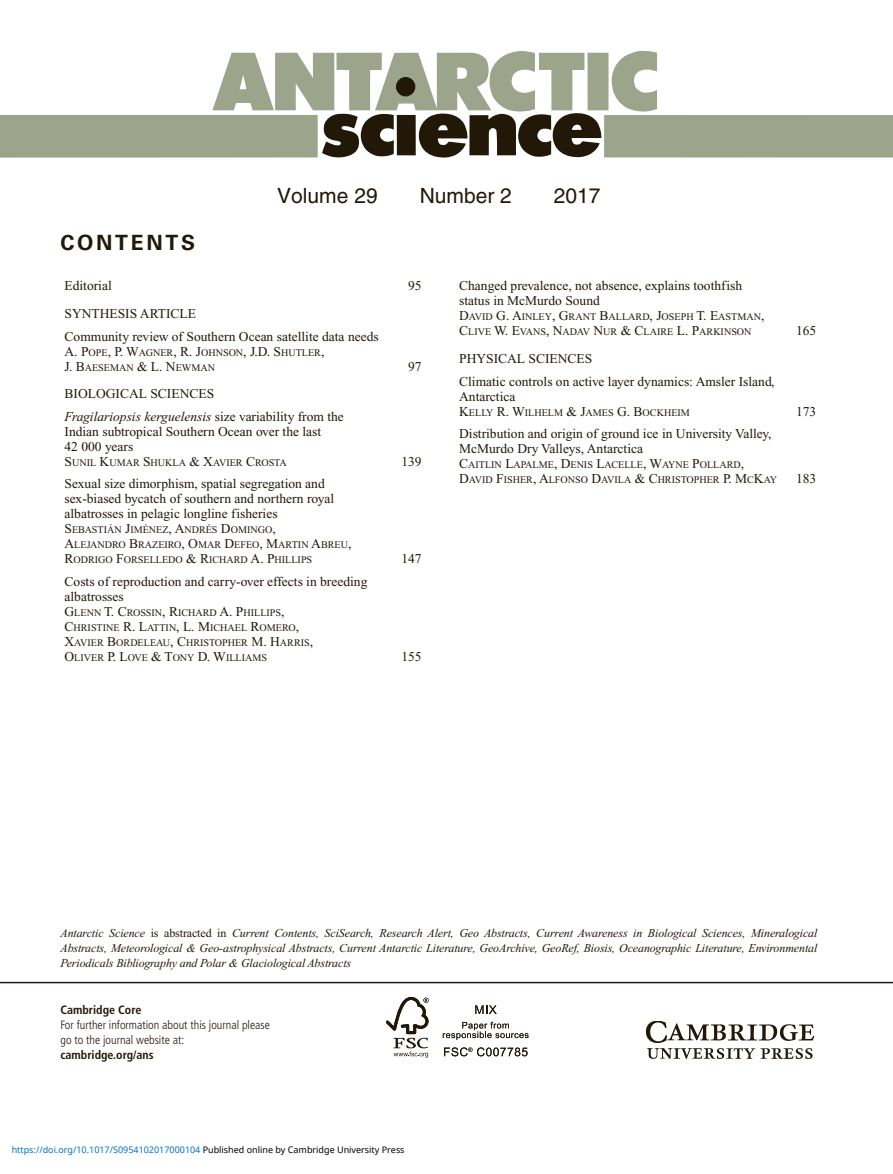
<style>
.page{position:relative;width:893px;height:1174px;background:#fff}
.page>*{position:absolute;margin:0;border:0;box-sizing:border-box;transform-origin:0 0}
.t1{font:21px "Helvetica";color:#211808}
.t2{font:700 21px "Univers";letter-spacing:.13em;color:#211808}
.t3{font:13.5px/15px "Times New Roman";color:#211808}
.t4{font:italic 12px/15px "Times New Roman";letter-spacing:-.01em;color:#211808;text-align:justify}
.t5{font:300 condensed 12px/15px "Frutiger LT Std";color:#211808}
.t6{font:700 condensed 12px "Frutiger LT Std";color:#211808}
.t7{font:10.2px/15px "Times New Roman";color:#211808}
.t8{font:9px "Noto Sans";color:#0172cf}
.s1{font-size:13.5px}
.s2{font-style:italic}
.s3{font-style:normal}
.s4{color:#000}
</style>
<div class="page">
<svg style="left:611px;top:51px;width:46px;height:61px"></svg>
<div style="left:587px;top:53px;width:21px;height:57px;background:#9ca48b"></div>
<div style="left:0;top:115px;width:318px;height:43px;background:#9ca48b"></div>
<svg style="left:212px;top:51px;width:389px;height:107px"></svg>
<div style="left:604px;top:115px;width:289px;height:43px;background:#9ca48b"></div>
<hr style="left:0;top:981px;width:893px;height:2px;background:#211808">
<img style="left:646px;top:1021px;width:168px;height:38px">
<svg style="left:386px;top:997px;width:43px;height:60px"></svg>
<svg style="left:475px;top:1005px;width:22px;height:9px"></svg>
<svg style="left:443px;top:1021px;width:86px;height:18px"></svg>
<svg style="left:444px;top:1047px;width:84px;height:9px"></svg>
<h1 class="t2" style="left:60px;top:235px;width:136px">CONTENTS</h1>
<h1 class="t1" style="left:277px;top:188px;width:102px">Volume 29</h1>
<h1 class="t1" style="left:420px;top:188px;width:94px">Number 2</h1>
<h1 class="t1" style="left:554px;top:188px;width:48px">2017</h1>
<p class="t3" style="left:65px;top:280px;width:49px">Editorial</p>
<p class="t3" style="left:408px;top:280px;width:15px">95</p>
<p class="t3" style="left:65px;top:304px;width:316px;line-height:22.5px">SYNTHESIS ARTICLE<br>Community review of Southern Ocean satellite data needs</p>
<p class="t7" style="left:65px;top:346px;width:261px"><span class="s1">A. P</span>OPE<span class="s1">, P. W</span>AGNER<span class="s1">, R. J</span>OHNSON<span class="s1">, J.D. S</span>HUTLER<span class="s1">,<br>J. B</span>AESEMAN <span class="s1">&amp; L. N</span>EWMAN</p>
<p class="t3" style="left:408px;top:360px;width:15px">97</p>
<p class="t3" style="left:65px;top:384px;width:281px;line-height:22.5px">BIOLOGICAL SCIENCES<br><span class="s2">Fragilariopsis kerguelensis</span> size variability from the</p>
<p class="t3" style="left:65px;top:425px;width:258px">Indian subtropical Southern Ocean over the last<br>42 000 years</p>
<p class="t7" style="left:65px;top:456px;width:224px"><span class="s1">S</span>UNIL <span class="s1">K</span>UMAR <span class="s1">S</span>HUKLA <span class="s1">&amp; X</span>AVIER <span class="s1">C</span>ROSTA</p>
<p class="t3" style="left:401px;top:455px;width:22px">139</p>
<p class="t3" style="left:65px;top:478px;width:271px">Sexual size dimorphism, spatial segregation and sex-biased bycatch of southern and northern royal albatrosses in pelagic longline fisheries</p>
<p class="t7" style="left:65px;top:523px;width:288px"><span class="s1">S</span>EBASTIÁN <span class="s1">J</span>IMÉNEZ<span class="s1">, A</span>NDRÉS <span class="s1">D</span>OMINGO<span class="s1">,<br>A</span>LEJANDRO <span class="s1">B</span>RAZEIRO<span class="s1">, O</span>MAR <span class="s1">D</span>EFEO<span class="s1">, M</span>ARTIN <span class="s1">A</span>BREU<span class="s1">,<br>R</span>ODRIGO <span class="s1">F</span>ORSELLEDO <span class="s1">&amp; R</span>ICHARD <span class="s1">A. P</span>HILLIPS</p>
<p class="t3" style="left:401px;top:553px;width:22px">147</p>
<p class="t3" style="left:65px;top:575px;width:304px">Costs of reproduction and carry-over effects in breeding albatrosses</p>
<p class="t7" style="left:65px;top:606px;width:250px"><span class="s1">G</span>LENN <span class="s1">T. C</span>ROSSIN<span class="s1">, R</span>ICHARD <span class="s1">A. P</span>HILLIPS<span class="s1">, C</span>HRISTINE <span class="s1">R. L</span>ATTIN<span class="s1">, L. M</span>ICHAEL <span class="s1">R</span>OMERO<span class="s1">, X</span>AVIER <span class="s1">B</span>ORDELEAU<span class="s1">, C</span>HRISTOPHER <span class="s1">M. H</span>ARRIS<span class="s1">, O</span>LIVER <span class="s1">P. L</span>OVE <span class="s1">&amp; T</span>ONY <span class="s1">D. W</span>ILLIAMS</p>
<p class="t3" style="left:401px;top:650px;width:22px">155</p>
<p class="t3" style="left:459px;top:280px;width:285px">Changed prevalence, not absence, explains toothfish status in McMurdo Sound</p>
<p class="t7" style="left:459px;top:310px;width:307px"><span class="s1">D</span>AVID <span class="s1">G. A</span>INLEY<span class="s1">, G</span>RANT <span class="s1">B</span>ALLARD<span class="s1">, J</span>OSEPH <span class="s1">T. E</span>ASTMAN<span class="s1">,<br>C</span>LIVE <span class="s1">W. E</span>VANS<span class="s1">, N</span>ADAV <span class="s1">N</span>UR <span class="s1">&amp; C</span>LAIRE <span class="s1">L. P</span>ARKINSON</p>
<p class="t3" style="left:796px;top:325px;width:22px">165</p>
<p class="t3" style="left:459px;top:349px;width:317px;line-height:22.5px">PHYSICAL SCIENCES<br>Climatic controls on active layer dynamics: Amsler Island,</p>
<p class="t3" style="left:459px;top:390px;width:58px">Antarctica</p>
<p class="t7" style="left:459px;top:406px;width:232px"><span class="s1">K</span>ELLY <span class="s1">R. W</span>ILHELM <span class="s1">&amp; J</span>AMES <span class="s1">G. B</span>OCKHEIM</p>
<p class="t3" style="left:796px;top:405px;width:22px">173</p>
<p class="t3" style="left:459px;top:427px;width:314px">Distribution and origin of ground ice in University Valley,<br>McMurdo Dry Valleys, Antarctica</p>
<p class="t7" style="left:459px;top:458px;width:319px"><span class="s1">C</span>AITLIN <span class="s1">L</span>APALME<span class="s1">, D</span>ENIS <span class="s1">L</span>ACELLE<span class="s1">, W</span>AYNE <span class="s1">P</span>OLLARD<span class="s1">,<br>D</span>AVID <span class="s1">F</span>ISHER<span class="s1">, A</span>LFONSO <span class="s1">D</span>AVILA <span class="s1">&amp; C</span>HRISTOPHER <span class="s1">P. M</span>C<span class="s1">K</span>AY</p>
<p class="t3" style="left:796px;top:472px;width:22px">183</p>
<p class="t4" style="left:60px;top:926px;width:758px">Antarctic Science <span class="s3">is abstracted in</span> Current Contents, SciSearch, Research Alert, Geo Abstracts, Current Awareness in Biological Sciences, Mineralogical Abstracts, Meteorological &amp; Geo-astrophysical Abstracts, Current Antarctic Literature, GeoArchive, GeoRef, Biosis, Oceanographic Literature, Environmental Periodicals Bibliography and Polar &amp; Glaciological Abstracts</p>
<p class="t6" style="left:60px;top:1004px;width:83px">Cambridge Core</p>
<p class="t5" style="left:60px;top:1017px;width:211px">For further information about this journal please go to the journal website at:</p>
<p class="t6" style="left:60px;top:1049px;width:95px">cambridge.org/ans</p>
<p class="t8" style="left:12px;top:1143px;width:394px">https://doi.org/10.1017/S0954102017000104 <span class="s4">Published online by Cambridge University Press</span></p>
</div>
